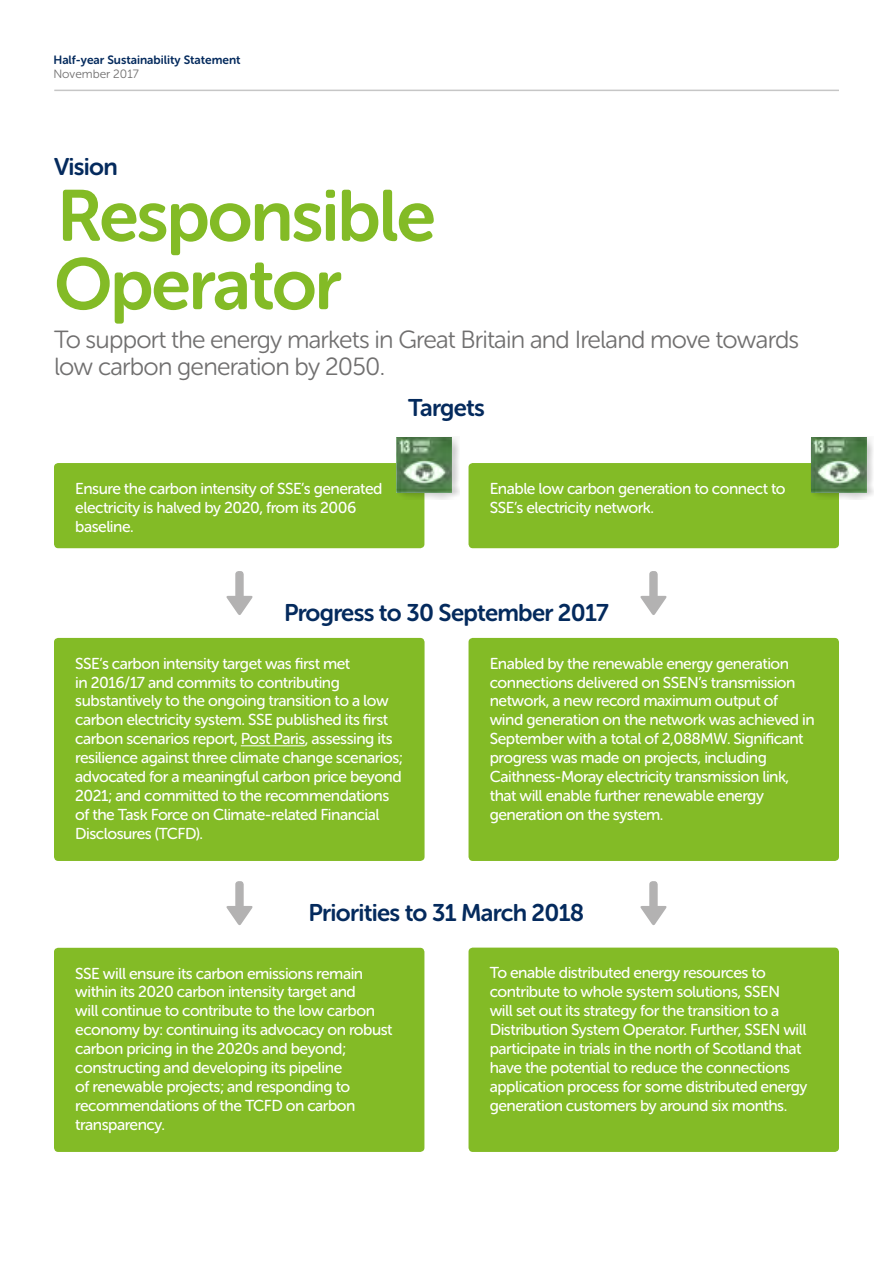
<style>
.page{position:relative;width:893px;height:1263px;background:#fff}
.page>*{position:absolute;margin:0;border:0;box-sizing:border-box;transform-origin:0 0}
.t1{font:72px/68.4px "Museo Sans Rounded 700";letter-spacing:-.03em;color:#83bb26}
.t2{font:24.75px/26.7px "Museo Sans Rounded 300";letter-spacing:-.03em;color:#706f6f}
.t3{font:24px "Museo Sans Rounded 700";letter-spacing:-.03em;color:#042a5d}
.t4{font:15.75px/18.9px "Museo Sans Rounded 500";letter-spacing:-.03em;color:#fff}
.t5{font:12px "Museo Sans Rounded 700";color:#042a5d}
.t6{font:12px "Museo Sans Rounded 300";color:#706f6f}
</style>
<div class="page">
<svg style="left:640px;top:571px;width:27px;height:44px"></svg>
<svg style="left:640px;top:881px;width:27px;height:44px"></svg>
<svg style="left:226px;top:571px;width:27px;height:44px"></svg>
<svg style="left:226px;top:881px;width:27px;height:44px"></svg>
<div style="left:54px;top:463px;width:370px;height:85px;background:#83bb26;border-radius:4px"></div>
<div style="left:468px;top:463px;width:371px;height:85px;background:#83bb26;border-radius:4px"></div>
<div style="left:54px;top:638px;width:371px;height:223px;background:#83bb26;border-radius:4px"></div>
<hr style="left:241px;top:745px;width:64px;height:1px;background:#fff">
<div style="left:468px;top:638px;width:371px;height:223px;background:#83bb26;border-radius:4px"></div>
<div style="left:54px;top:948px;width:370px;height:204px;background:#83bb26;border-radius:4px"></div>
<div style="left:468px;top:947px;width:371px;height:205px;background:#83bb26;border-radius:4px"></div>
<div style="left:396px;top:437px;width:63px;height:63px;background:#000;opacity:.2"></div>
<img style="left:397px;top:437px;width:55px;height:56px">
<div style="left:811px;top:437px;width:63px;height:63px;background:#000;opacity:.2"></div>
<img style="left:811px;top:437px;width:55px;height:56px">
<hr style="left:54px;top:90px;width:785px;height:1px;background:#c6c6c6">
<p class="t5" style="left:53px;top:53px;width:189px">Half-year Sustainability Statement</p>
<p class="t6" style="left:53px;top:68px;width:87px">November 2017</p>
<h3 class="t3" style="left:54px;top:154px;width:65px">Vision</h3>
<h1 class="t1" style="left:54px;top:182px;width:383px">Responsible<br>Operator</h1>
<h2 class="t2" style="left:54px;top:326px;width:747px">To support the energy markets in Great Britain and Ireland move towards low carbon generation by 2050.</h2>
<h3 class="t3" style="left:408px;top:394px;width:78px">Targets</h3>
<p class="t4" style="left:75px;top:479px;width:309px">Ensure the carbon intensity of SSE’s generated electricity is halved by 2020, from its 2006 baseline.</p>
<p class="t4" style="left:490px;top:479px;width:297px">Enable low carbon generation to connect to<br>SSE’s electricity network.</p>
<h3 class="t3" style="left:284px;top:600px;width:326px">Progress to 30 September 2017</h3>
<p class="t4" style="left:75px;top:654px;width:329px">SSE’s carbon intensity target was first met<br>in 2016/17 and commits to contributing substantively to the ongoing transition to a low carbon electricity system. SSE published its first carbon scenarios report, Post Paris, assessing its resilience against three climate change scenarios; advocated for a meaningful carbon price beyond 2021; and committed to the recommendations of the Task Force on Climate-related Financial Disclosures (TCFD).</p>
<p class="t4" style="left:490px;top:654px;width:326px">Enabled by the renewable energy generation connections delivered on SSEN’s transmission network, a new record maximum output of wind generation on the network was achieved in September with a total of 2,088MW. Significant progress was made on projects, including Caithness-Moray electricity transmission link, that will enable further renewable energy generation on the system.</p>
<h3 class="t3" style="left:309px;top:899px;width:277px">Priorities to 31 March 2018</h3>
<p class="t4" style="left:75px;top:964px;width:319px">SSE will ensure its carbon emissions remain within its 2020 carbon intensity target and<br>will continue to contribute to the low carbon economy by: continuing its advocacy on robust carbon pricing in the 2020s and beyond; constructing and developing its pipeline<br>of renewable projects; and responding to recommendations of the TCFD on carbon transparency.</p>
<p class="t4" style="left:490px;top:963px;width:319px">To enable distributed energy resources to contribute to whole system solutions, SSEN will set out its strategy for the transition to a Distribution System Operator. Further, SSEN will participate in trials in the north of Scotland that have the potential to reduce the connections application process for some distributed energy generation customers by around six months.</p>
</div>
